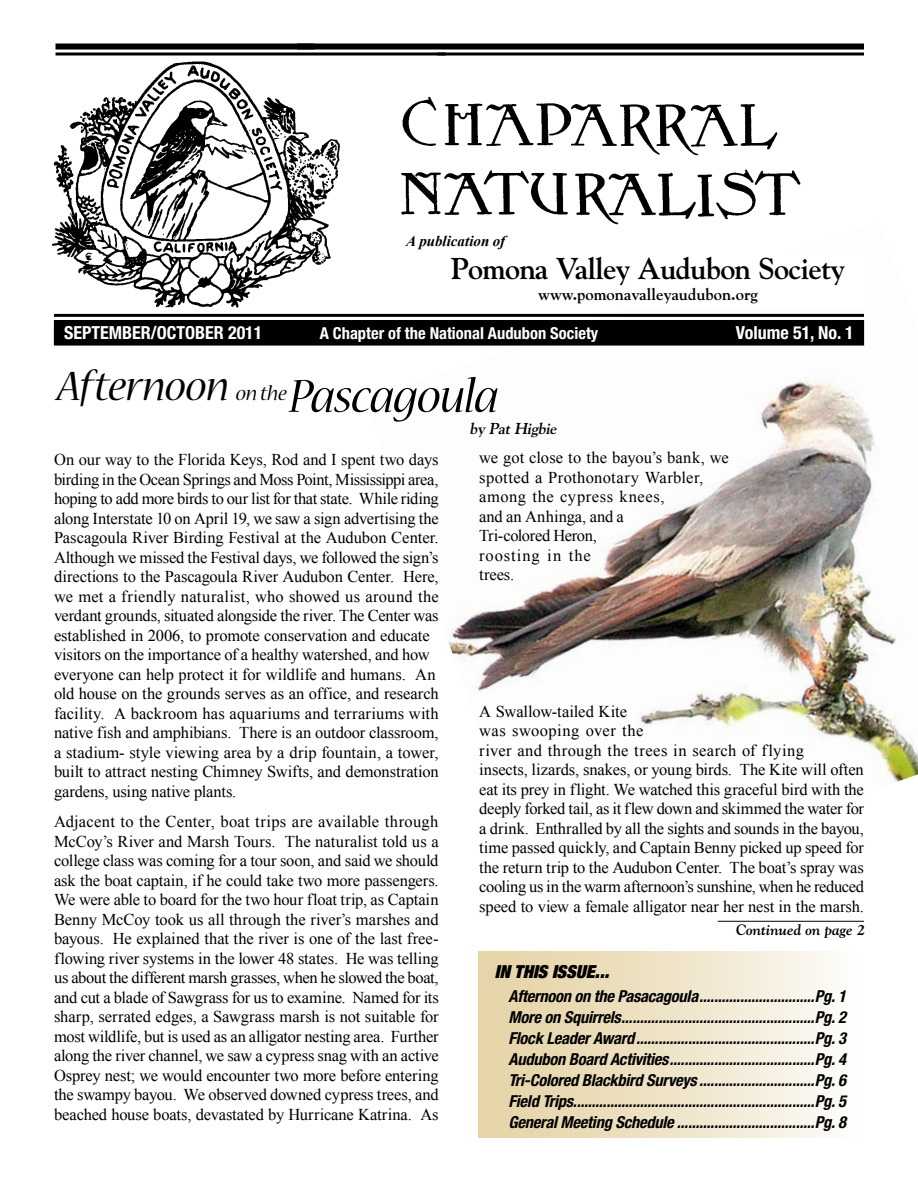
<style>
.page{position:relative;width:918px;height:1188px;background:#fff}
.page>*{position:absolute;margin:0;border:0;box-sizing:border-box;transform-origin:0 0}
.t1{font:italic 52.5px "Nueva Std";letter-spacing:-.02em;color:#000}
.t2{font:italic 46.5px "Nueva Std";letter-spacing:-.02em;color:#000}
.t3{font:700 30px "Goudy";letter-spacing:-.025em;color:#000}
.t4{font:700 condensed 18px "Helvetica Neue";color:#fff}
.t5{font:italic 900 expanded 18px "Helvetica Neue";color:#000}
.t6{font:16.5px/19.5px "Times New Roman";letter-spacing:-.005em;color:#000}
.t7{font:italic 700 condensed 16.5px/21px "Helvetica Neue";letter-spacing:-.015em;color:#000;text-align:justify}
.t8{font:16.5px/19.5px "Times New Roman";letter-spacing:.015em;color:#000}
.t9{font:700 condensed 16.5px "Helvetica Neue";color:#fff}
.t10{font:700 16.5px "Goudy";color:#000}
.t11{font:italic 700 15.75px "Goudy";color:#000}
.t12{font:italic 700 15px "Goudy";color:#000}
.t13{font:italic 700 15px "Times New Roman";color:#000}
.s1{font-size:22.5px}
</style>
<div class="page">
<img style="left:363px;top:313px;width:555px;height:469px">
<img style="left:53px;top:61px;width:748px;height:246px">
<div style="left:297px;top:44px;width:567px;height:6px;background:#000"></div>
<svg style="left:446px;top:52px;width:418px;height:4px;background:#3f3f3f"></svg>
<div style="left:379px;top:256px;width:484px;height:52px;background:#fff"></div>
<div style="left:478px;top:952px;width:386px;height:185px;background:linear-gradient(to right,#e4d0a0,#fdfbf8)"></div>
<div style="left:54px;top:321px;width:810px;height:24px;background:#000"></div>
<div style="left:54px;top:320px;width:810px;height:25px;border:1px solid #000"></div>
<hr style="left:54px;top:314px;width:810px;height:3px;background:#000">
<div style="left:56px;top:44px;width:259px;height:6px;background:#000"></div>
<svg style="left:56px;top:52px;width:390px;height:4px;background:#3e3e3e"></svg>
<hr style="left:718px;top:921px;width:146px;height:1px;background:#000">
<p class="t13" style="left:406px;top:231px;width:100px">A publication of</p>
<h3 class="t3" style="left:451px;top:251px;width:396px">Pomona Valley Audubon Society</h3>
<p class="t10" style="left:538px;top:284px;width:221px">www.pomonavalleyaudubon.org</p>
<p class="t4" style="left:64px;top:322px;width:200px">SEPTEMBER/OCTOBER 2011</p>
<p class="t9" style="left:320px;top:323px;width:280px">A Chapter of the National Audubon Society</p>
<p class="t4" style="left:736px;top:322px;width:120px">Volume 51, No. 1</p>
<h2 class="t2" style="left:57px;top:365px;width:231px">Afternoon <span class="s1">on the</span></h2>
<h1 class="t1" style="left:289px;top:373px;width:211px">Pascagoula</h1>
<p class="t11" style="left:469px;top:419px;width:92px">by PatHigbie</p>
<p class="t6" style="left:54px;top:450px;width:386px">On our way to the Florida Keys, Rod and I spent two days birding in the Ocean Springs and Moss Point, Mississippi area, hoping to add more birds to our list for that state. While riding along Interstate 10 on April 19, we saw a sign advertising the Pascagoula River Birding Festival at the Audubon Center.<br>Although we missed the Festival days, we followed the sign’s directions to the Pascagoula River Audubon Center. Here, we met a friendly naturalist, who showed us around the verdant grounds, situated alongside the river. The Center was established in 2006, to promote conservation and educate visitors on the importance of a healthy watershed, and how everyone can help protect it for wildlife and humans. An old house on the grounds serves as an office, and research facility. A backroom has aquariums and terrariums with native fish and amphibians. There is an outdoor classroom, a stadium- style viewing area by a drip fountain, a tower, built to attract nesting Chimney Swifts, and demonstration gardens, using native plants.</p>
<p class="t6" style="left:54px;top:812px;width:386px;text-align:justify">Adjacent to the Center, boat trips are available through McCoy’s River and Marsh Tours. The naturalist told us a college class was coming for a tour soon, and said we should ask the boat captain, if he could take two more passengers.<br>We were able to board for the two hour float trip, as Captain Benny McCoy took us all through the river’s marshes and bayous. He explained that the river is one of the last free&shy;flowing river systems in the lower 48 states. He was telling us about the different marsh grasses, when he slowed the boat, and cut a blade of Sawgrass for us to examine. Named for its sharp, serrated edges, a Sawgrass marsh is not suitable for most wildlife, but is used as an alligator nesting area. Further along the river channel, we saw a cypress snag with an active Osprey nest; we would encounter two more before entering the swampy bayou. We observed downed cypress trees, and beached house boats, devastated by Hurricane Katrina. As</p>
<p class="t8" style="left:479px;top:448px;width:251px">we got close to the bayou’s bank, we spotted a Prothonotary Warbler, among the cypress knees,<br>and an Anhinga, and a<br>Tri-colored Heron,<br>roosting in the<br>trees.</p>
<p class="t6" style="left:479px;top:701px;width:386px">A Swallow-tailed Kite<br>was swooping over the<br>river and through the trees in search of flying<br>insects, lizards, snakes, or young birds. The Kite will often eat its prey in flight. We watched this graceful bird with the deeply forked tail, as it flew down and skimmed the water for a drink. Enthralled by all the sights and sounds in the bayou, time passed quickly, and Captain Benny picked up speed for the return trip to the Audubon Center. The boat’s spray was cooling us in the warm afternoon’s sunshine, when he reduced speed to view a female alligator near her nest in the marsh.</p>
<p class="t12" style="left:736px;top:920px;width:131px">Continued on page 2</p>
<p class="t5" style="left:495px;top:960px;width:116px">IN THIS ISSUE...</p>
<p class="t7" style="left:508px;top:985px;width:339px">Afternoon on the Pasacagoula...............................Pg. 1<br>More on Squirrels....................................................Pg. 2<br>Flock Leader Award................................................Pg. 3<br>Audubon Board Activities.......................................Pg. 4<br>Tri-Colored Blackbird Surveys ...............................Pg. 6<br>Field Trips.................................................................Pg. 5<br>General Meeting Schedule .....................................Pg. 8</p>
</div>
